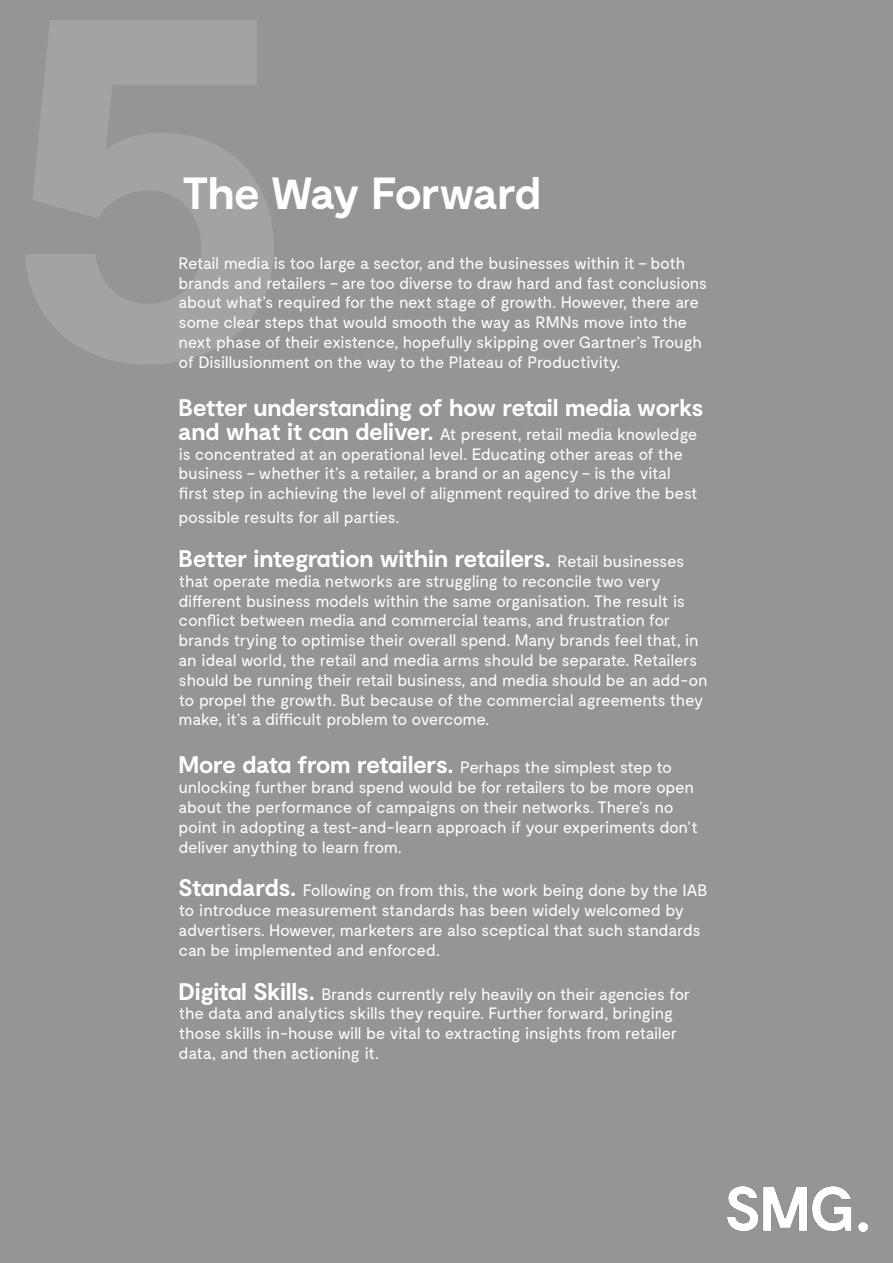
<style>
.page{position:relative;width:893px;height:1263px;background:#959595}
.page>*{position:absolute;margin:0;border:0;box-sizing:border-box;transform-origin:0 0}
.t1{font:700 529.2px "Moderat";color:#fff}
.t2{font:700 45px "Moderat";letter-spacing:-.015em;color:#fff}
.t3{font:700 24px "Moderat";letter-spacing:-.005em;color:#fff}
.t4{font:16.5px/19.8px "Moderat";letter-spacing:-.025em;color:#fff}
.s1{font-weight:700;font-size:24px}
.s2{font-weight:400;font-size:16.5px}
</style>
<div class="page">
<img style="left:727px;top:1186px;width:140px;height:46px">
<h1 class="t1" style="left:3px;top:-156px;width:294px">5</h1>
<p class="t2" style="left:183px;top:165px;width:360px">The Way Forward</p>
<p class="t4" style="left:179px;top:254px;width:530px">Retail media is too large a sector, and the businesses within it – both brands and retailers – are too diverse to draw hard and fast conclusions about what’s required for the next stage of growth. However, there are some clear steps that would smooth the way as RMNs move into the next phase of their existence, hopefully skipping over Gartner’s Trough of Disillusionment on the way to the Plateau of Productivity.</p>
<p class="t3" style="left:179px;top:392px;width:526px">Better understanding of how retail media works</p>
<p class="t4" style="left:179px;top:425px;width:521px"><span class="s1">and what it can deliver.</span> At present, retail media knowledge is concentrated at an operational level. Educating other areas of the business – whether it’s a retailer, a brand or an agency – is the vital first step in achieving the level of alignment required to drive the best</p>
<p class="t4" style="left:179px;top:508px;width:222px">possible results for all parties.</p>
<p class="t3" style="left:179px;top:544px;width:507px">Better integration within retailers. <span class="s2">Retail businesses</span></p>
<p class="t4" style="left:179px;top:572px;width:530px">that operate media networks are struggling to reconcile two very different business models within the same organisation. The result is conflict between media and commercial teams, and frustration for brands trying to optimise their overall spend. Many brands feel that, in an ideal world, the retail and media arms should be separate. Retailers should be running their retail business, and media should be an add-on to propel the growth. But because of the commercial agreements they make, it’s a difficult problem to overcome.</p>
<p class="t4" style="left:179px;top:758px;width:521px"><span class="s1">More data from retailers.</span> Perhaps the simplest step to unlocking further brand spend would be for retailers to be more open about the performance of campaigns on their networks. There’s no point in adopting a test-and-learn approach if your experiments don’t deliver anything to learn from.</p>
<p class="t4" style="left:179px;top:881px;width:530px"><span class="s1">Standards.</span> Following on from this, the work being done by the IAB to introduce measurement standards has been widely welcomed by advertisers. However, marketers are also sceptical that such standards can be implemented and enforced.</p>
<p class="t4" style="left:179px;top:984px;width:513px"><span class="s1">Digital Skills.</span> Brands currently rely heavily on their agencies for the data and analytics skills they require. Further forward, bringing those skills in-house will be vital to extracting insights from retailer data, and then actioning it.</p>
</div>
